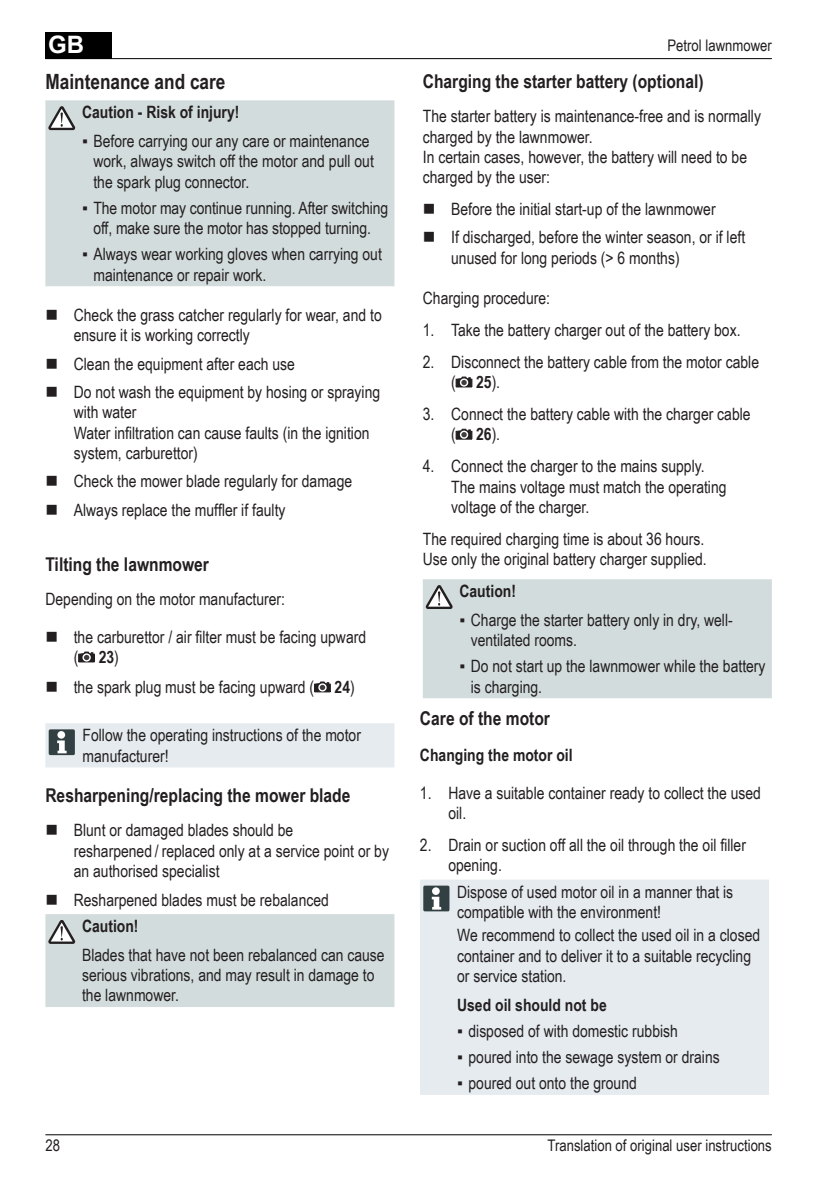
<style>
.page{position:relative;width:840px;height:1191px;background:#fff}
.page>*{position:absolute;margin:0;border:0;box-sizing:border-box;transform-origin:0 0}
.t1{font:700 24px "Arial";color:#fff}
.Überschrift_1_GB{font:700 21px "Arial Narrow";color:#231f20}
.Überschrift_2{font:700 19px "Arial Narrow";color:#231f20}
.Fließtext{font:17px/20.4px "Arial Narrow";color:#231f20}
.Hinweistext{font:17px/20.4px "Arial Narrow";color:#231f20}
.Hinweistext_Fett{font:700 17px "Arial Narrow";color:#231f20}
.Überschrift_3{font:700 17px "Arial Narrow";color:#231f20}
.t2{font:16px "Arial Narrow";color:#231f20}
.s1{font-weight:700}
</style>
<div class="page">
<div style="left:45px;top:32px;width:67px;height:27px;background:#000"></div>
<hr style="left:45px;top:1134px;width:726px;height:1px;background:#000">
<hr style="left:45px;top:58px;width:726px;height:1px;background:#000">
<div style="left:45px;top:100px;width:349px;height:186px;background:#d3dcdd"></div>
<svg style="left:48px;top:106px;width:27px;height:24px"></svg>
<svg style="left:78px;top:651px;width:17px;height:11px"></svg>
<svg style="left:314px;top:681px;width:16px;height:11px"></svg>
<div style="left:45px;top:723px;width:349px;height:44px;background:#e6ebef"></div>
<div style="left:57px;top:731px;width:8px;height:7px;background:#fff;border-radius:50%"></div>
<div style="left:45px;top:914px;width:349px;height:93px;background:#d3dcdd"></div>
<svg style="left:455px;top:376px;width:17px;height:11px"></svg>
<svg style="left:455px;top:429px;width:17px;height:10px"></svg>
<div style="left:423px;top:579px;width:348px;height:119px;background:#d3dcdd"></div>
<svg style="left:425px;top:585px;width:27px;height:24px"></svg>
<div style="left:420px;top:879px;width:348px;height:216px;background:#e6ebef"></div>
<div style="left:423px;top:885px;width:26px;height:26px;background:#334043;border-radius:2px"></div>
<svg style="left:431px;top:896px;width:10px;height:13px"></svg>
<div style="left:432px;top:887px;width:7px;height:8px;background:#fff;border-radius:50%"></div>
<h1 class="t1" style="left:48px;top:29px;width:38px">GB</h1>
<p class="Überschrift_1_GB" style="left:45px;top:66px;width:181px">Maintenance and care</p>
<p class="Hinweistext_Fett" style="left:82px;top:100px;width:159px">Caution - Risk of injury!</p>
<p class="Fließtext" style="left:93px;top:130px;width:282px;text-indent:-11px">▪ Before carrying our any care or maintenance work, always switch off the motor and pull out the spark plug connector.</p>
<p class="Fließtext" style="left:82px;top:197px;width:307px;text-align:center">▪ The motor may continue running. After switching off, make sure the motor has stopped turning.</p>
<p class="Fließtext" style="left:93px;top:243px;width:290px;text-indent:-11px">▪ Always wear working gloves when carrying out maintenance or repair work.</p>
<p class="Fließtext" style="left:74px;top:304px;width:309px">Check the grass catcher regularly for wear, and to ensure it is working correctly</p>
<p class="Fließtext" style="left:74px;top:353px;width:222px">Clean the equipment after each use</p>
<p class="Fließtext" style="left:74px;top:381px;width:308px">Do not wash the equipment by hosing or spraying with water<br>Water infiltration can cause faults (in the ignition system, carburettor)</p>
<p class="Fließtext" style="left:74px;top:470px;width:280px">Check the mower blade regularly for damage</p>
<p class="Fließtext" style="left:74px;top:499px;width:213px">Always replace the muffler if faulty</p>
<p class="Überschrift_2" style="left:45px;top:549px;width:165px">Tilting the lawnmower</p>
<p class="Fließtext" style="left:45px;top:588px;width:241px">Depending on the motor manufacturer:</p>
<p class="Fließtext" style="left:74px;top:626px;width:294px">the carburettor / air filter must be facing upward ( <span class="s1">23</span>)</p>
<p class="Fließtext" style="left:74px;top:676px;width:282px">the spark plug must be facing upward ( <span class="s1">24</span>)</p>
<p class="Hinweistext" style="left:82px;top:724px;width:280px">Follow the operating instructions of the motor manufacturer!</p>
<p class="Überschrift_2" style="left:45px;top:781px;width:306px">Resharpening/replacing the mower blade</p>
<p class="Fließtext" style="left:74px;top:819px;width:316px">Blunt or damaged blades should be<br>resharpened / replaced only at a service point or by an authorised specialist</p>
<p class="Fließtext" style="left:74px;top:888px;width:256px">Resharpened blades must be rebalanced</p>
<p class="Hinweistext_Fett" style="left:82px;top:913px;width:58px">Caution!</p>
<p class="Hinweistext" style="left:82px;top:943px;width:304px">Blades that have not been rebalanced can cause serious vibrations, and may result in damage to the lawnmower.</p>
<p class="t2" style="left:667px;top:34px;width:106px">Petrol lawnmower</p>
<p class="Überschrift_2" style="left:422px;top:66px;width:282px">Charging the starter battery (optional)</p>
<p class="Fließtext" style="left:422px;top:105px;width:339px">The starter battery is maintenance-free and is normally charged by the lawnmower.<br>In certain cases, however, the battery will need to be charged by the user:</p>
<p class="Fließtext" style="left:451px;top:198px;width:266px">Before the initial start-up of the lawnmower</p>
<p class="Fließtext" style="left:451px;top:227px;width:295px">If discharged, before the winter season, or if left unused for long periods (&gt; 6 months)</p>
<p class="Fließtext" style="left:422px;top:287px;width:129px">Charging procedure:</p>
<p class="Fließtext" style="left:422px;top:319px;width:319px">1. Take the battery charger out of the battery box.</p>
<p class="Fließtext" style="left:451px;top:351px;width:309px;text-indent:-28px">2. Disconnect the battery cable from the motor cable ( <span class="s1">25</span>).</p>
<p class="Fließtext" style="left:451px;top:403px;width:301px;text-indent:-28px">3. Connect the battery cable with the charger cable ( <span class="s1">26</span>).</p>
<p class="Fließtext" style="left:451px;top:455px;width:277px;text-indent:-28px">4. Connect the charger to the mains supply.<br>The mains voltage must match the operating voltage of the charger.</p>
<p class="Fließtext" style="left:422px;top:528px;width:285px">The required charging time is about 36 hours.<br>Use only the original battery charger supplied.</p>
<p class="Hinweistext_Fett" style="left:459px;top:578px;width:58px">Caution!</p>
<p class="Fließtext" style="left:470px;top:609px;width:263px;text-indent:-11px">▪ Charge the starter battery only in dry, well&shy;ventilated rooms.</p>
<p class="Fließtext" style="left:470px;top:655px;width:296px;text-indent:-11px">▪ Do not start up the lawnmower while the battery is charging.</p>
<p class="Überschrift_2" style="left:420px;top:704px;width:131px">Care of the motor</p>
<p class="Überschrift_3" style="left:420px;top:742px;width:154px">Changing the motor oil</p>
<p class="Fließtext" style="left:448px;top:781px;width:314px;text-indent:-28px">1. Have a suitable container ready to collect the used oil.</p>
<p class="Fließtext" style="left:448px;top:834px;width:299px;text-indent:-28px">2. Drain or suction off all the oil through the oil filler opening.</p>
<p class="Hinweistext" style="left:457px;top:880px;width:277px">Dispose of used motor oil in a manner that is compatible with the environment!</p>
<p class="Hinweistext" style="left:457px;top:924px;width:304px">We recommend to collect the used oil in a closed container and to deliver it to a suitable recycling or service station.</p>
<p class="Hinweistext_Fett" style="left:457px;top:992px;width:151px">Used oil should not be</p>
<p class="Fließtext" style="left:457px;top:1020px;width:222px">▪ disposed of with domestic rubbish</p>
<p class="Fließtext" style="left:457px;top:1046px;width:264px">▪ poured into the sewage system or drains</p>
<p class="Fließtext" style="left:457px;top:1072px;width:181px">▪ poured out onto the ground</p>
<p class="t2" style="left:45px;top:1133px;width:16px">28</p>
<p class="t2" style="left:547px;top:1133px;width:226px">Translation of original user instructions</p>
</div>
